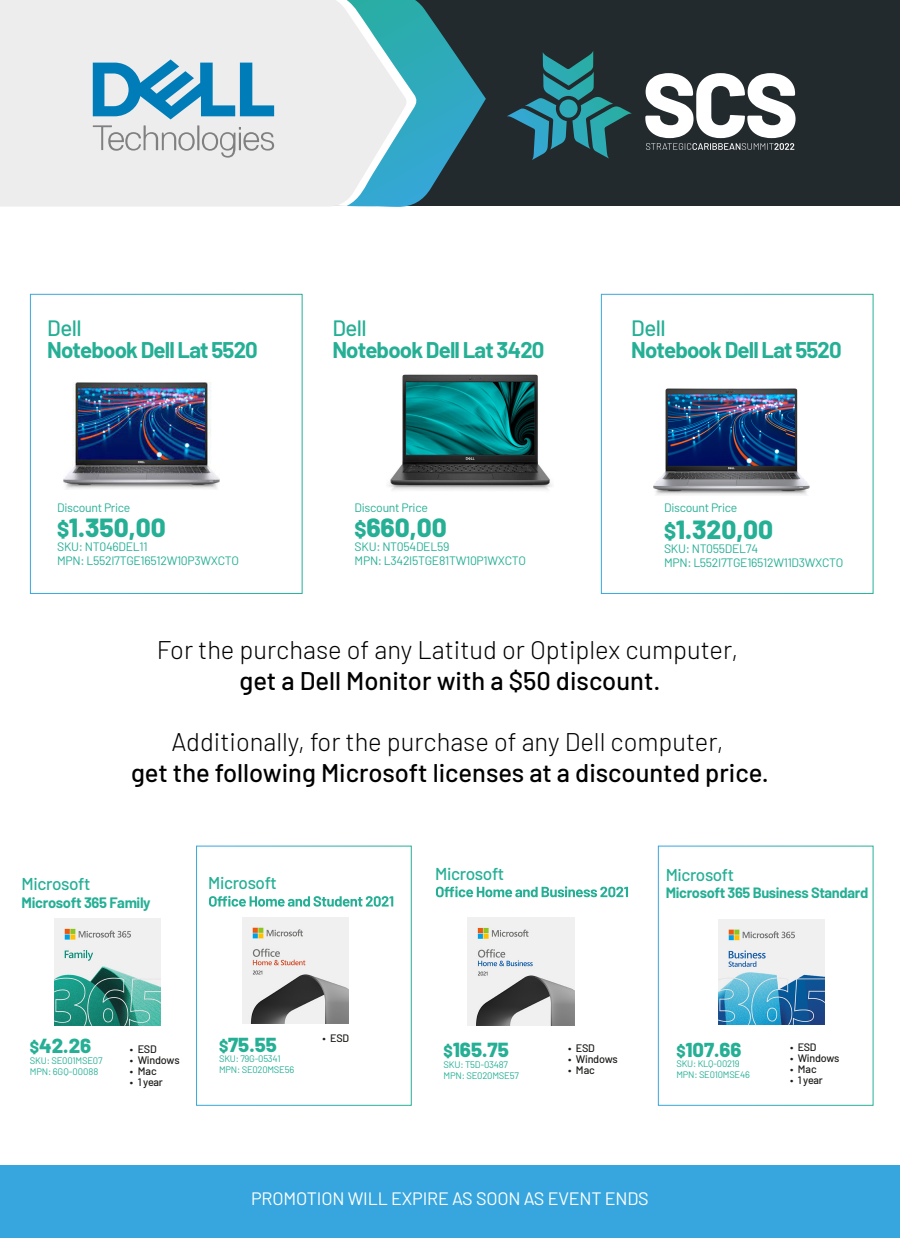
<style>
.page{position:relative;width:900px;height:1238px;background:#fff}
.page>*{position:absolute;margin:0;border:0;box-sizing:border-box;transform-origin:0 0}
.t1{font:800 26.17px "Barlow";color:#25af95}
.t2{font:300 25.5px "Barlow";color:#000}
.t3{font:500 25.5px "Barlow";color:#000}
.t4{font:700 22.2px "Barlow";letter-spacing:-.04em;color:#25af95}
.t5{font:500 22.2px "Barlow";letter-spacing:-.025em;color:#25af95}
.t6{font:800 20.33px "Barlow";color:#25af95}
.t7{font:800 20.17px "Barlow";color:#25af95}
.t8{font:800 20.1px "Barlow";color:#25af95}
.t9{font:18px "Barlow";letter-spacing:-.01em;color:#fff}
.t10{font:500 17.25px "Barlow";letter-spacing:-.025em;color:#25af95}
.t11{font:500 17.17px "Barlow";letter-spacing:-.025em;color:#25af95}
.t12{font:500 17.1px "Barlow";letter-spacing:-.025em;color:#25af95}
.t13{font:500 17.02px "Barlow";letter-spacing:-.025em;color:#25af95}
.t14{font:700 14.7px "Barlow";letter-spacing:-.025em;color:#25af95}
.t15{font:700 14.55px "Barlow";letter-spacing:-.025em;color:#25af95}
.t16{font:12.23px/14px "Barlow";letter-spacing:-.025em;color:#25af95}
.t17{font:500 10.88px "Barlow";letter-spacing:-.025em;color:#1d1d1b}
.t18{font:500 10.8px "Barlow";letter-spacing:-.025em;color:#1d1d1b}
.t19{font:500 10.73px "Barlow";letter-spacing:-.025em;color:#1d1d1b}
.t20{font:9.52px/10.9px "Barlow";letter-spacing:-.025em;color:#25af95}
.t21{font:9.45px/10.8px "Barlow";letter-spacing:-.025em;color:#25af95}
.t22{font:9.38px/10.7px "Barlow";letter-spacing:-.025em;color:#25af95}
.s1{font-size:21.15px}
.s2{font-size:21px}
.s3{font-size:16.27px}
.s4{font-size:16.2px}
.s5{font-size:16.12px}
</style>
<div class="page">
<img style="left:388px;top:374px;width:164px;height:116px">
<div style="left:0;top:0;width:900px;height:206px;background:#222a2d"></div>
<div style="left:0;top:1166px;width:900px;height:72px;background:#37a6de"></div>
<svg style="left:645px;top:73px;width:151px;height:77px"></svg>
<svg style="left:507px;top:51px;width:125px;height:109px"></svg>
<div style="left:0;top:0;width:327px;height:206px;background:#ededed"></div>
<svg style="left:327px;top:0;width:159px;height:207px"></svg>
<div style="left:30px;top:294px;width:273px;height:300px;border:1px solid #fff"></div>
<div style="left:601px;top:294px;width:272px;height:300px;border:1px solid #fff"></div>
<div style="left:196px;top:845px;width:216px;height:260px;border:1px solid #fff"></div>
<div style="left:658px;top:845px;width:215px;height:260px;border:1px solid #fff"></div>
<img style="left:63px;top:382px;width:156px;height:107px">
<img style="left:654px;top:388px;width:156px;height:107px">
<svg style="left:93px;top:125px;width:181px;height:33px;background:#d8d8d8"></svg>
<svg style="left:93px;top:59px;width:181px;height:60px;background:#7fb9d4"></svg>
<svg style="left:209px;top:895px;width:184px;height:11px"></svg>
<svg style="left:436px;top:886px;width:192px;height:11px"></svg>
<img style="left:719px;top:919px;width:106px;height:106px">
<img style="left:54px;top:918px;width:107px;height:107px">
<img style="left:242px;top:917px;width:107px;height:106px">
<img style="left:468px;top:918px;width:107px;height:107px">
<h3 class="t5" style="left:47px;top:312px;width:36px">Dell</h3>
<h3 class="t4" style="left:47px;top:333px;width:212px">Notebook Dell Lat 5520</h3>
<h3 class="t5" style="left:332px;top:312px;width:36px">Dell</h3>
<h3 class="t4" style="left:332px;top:333px;width:214px">Notebook Dell Lat 3420</h3>
<h3 class="t5" style="left:631px;top:312px;width:36px">Dell</h3>
<h3 class="t4" style="left:631px;top:333px;width:212px">Notebook Dell Lat 5520</h3>
<p class="t16" style="left:57px;top:500px;width:75px">Discount Price</p>
<p class="t16" style="left:355px;top:500px;width:75px">Discount Price</p>
<p class="t16" style="left:664px;top:500px;width:75px">Discount Price</p>
<h1 class="t1" style="left:57px;top:508px;width:110px"><span class="s1">$</span>1.350,00</h1>
<p class="t16" style="left:57px;top:539px;width:184px">SKU: NT046DEL11<br>MPN: L552I7TGE16512W10P3WXCTO</p>
<h1 class="t1" style="left:355px;top:508px;width:94px"><span class="s2">$</span>660,00</h1>
<p class="t16" style="left:355px;top:539px;width:173px">SKU: NT054DEL59<br>MPN: L342I5TGE81TW10P1WXCTO</p>
<h1 class="t1" style="left:664px;top:510px;width:111px"><span class="s2">$</span>1.320,00</h1>
<p class="t16" style="left:664px;top:541px;width:181px">SKU: NT055DEL74<br>MPN: L552I7TGE16512W11D3WXCTO</p>
<h2 class="t2" style="left:157px;top:632px;width:583px">For the purchase of any Latitud or Optiplex cumputer,</h2>
<h2 class="t3" style="left:240px;top:662px;width:422px">get a Dell Monitor with a $50 discount.</h2>
<h2 class="t2" style="left:172px;top:723px;width:553px">Additionally, for the purchase of any Dell computer,</h2>
<h2 class="t3" style="left:131px;top:754px;width:639px">get the following Microsoft licenses at a discounted price.</h2>
<h3 class="t11" style="left:22px;top:871px;width:70px">Microsoft</h3>
<p class="t14" style="left:22px;top:891px;width:131px">Microsoft 365 Family</p>
<h3 class="t12" style="left:208px;top:870px;width:70px">Microsoft</h3>
<h3 class="t10" style="left:435px;top:861px;width:71px">Microsoft</h3>
<h3 class="t13" style="left:666px;top:863px;width:70px">Microsoft</h3>
<p class="t15" style="left:666px;top:882px;width:204px">Microsoft 365 Business Standard</p>
<h3 class="t6" style="left:30px;top:1030px;width:63px"><span class="s3">$</span>42.26</h3>
<p class="t21" style="left:30px;top:1055px;width:74px">SKU: SE001MSE07<br>MPN: 6GQ-00088</p>
<p class="t18" style="left:130px;top:1041px;width:28px">• ESD</p>
<p class="t18" style="left:130px;top:1052px;width:51px">• Windows</p>
<p class="t18" style="left:130px;top:1063px;width:28px">• Mac</p>
<p class="t18" style="left:130px;top:1074px;width:35px">• 1 year</p>
<h3 class="t7" style="left:219px;top:1029px;width:59px"><span class="s4">$</span>75.55</h3>
<p class="t21" style="left:219px;top:1053px;width:77px">SKU: 79G-05341<br>MPN: SE020MSE56</p>
<p class="t18" style="left:323px;top:1030px;width:28px">• ESD</p>
<h3 class="t6" style="left:444px;top:1034px;width:67px"><span class="s3">$</span>165.75</h3>
<p class="t20" style="left:444px;top:1059px;width:77px">SKU: T5D-03487<br>MPN: SE020MSE57</p>
<p class="t17" style="left:568px;top:1040px;width:28px">• ESD</p>
<p class="t17" style="left:568px;top:1050px;width:51px">• Windows</p>
<p class="t17" style="left:568px;top:1061px;width:28px">• Mac</p>
<h3 class="t8" style="left:676px;top:1034px;width:67px"><span class="s5">$</span>107.66</h3>
<p class="t22" style="left:676px;top:1058px;width:75px">SKU: KLQ-00219<br>MPN: SE010MSE46</p>
<p class="t19" style="left:790px;top:1039px;width:28px">• ESD</p>
<p class="t19" style="left:790px;top:1050px;width:51px">• Windows</p>
<p class="t19" style="left:790px;top:1061px;width:28px">• Mac</p>
<p class="t19" style="left:790px;top:1072px;width:34px">• 1 year</p>
<h3 class="t9" style="left:251px;top:1187px;width:399px">PROMOTION WILL EXPIRE AS SOON AS EVENT ENDS</h3>
</div>
